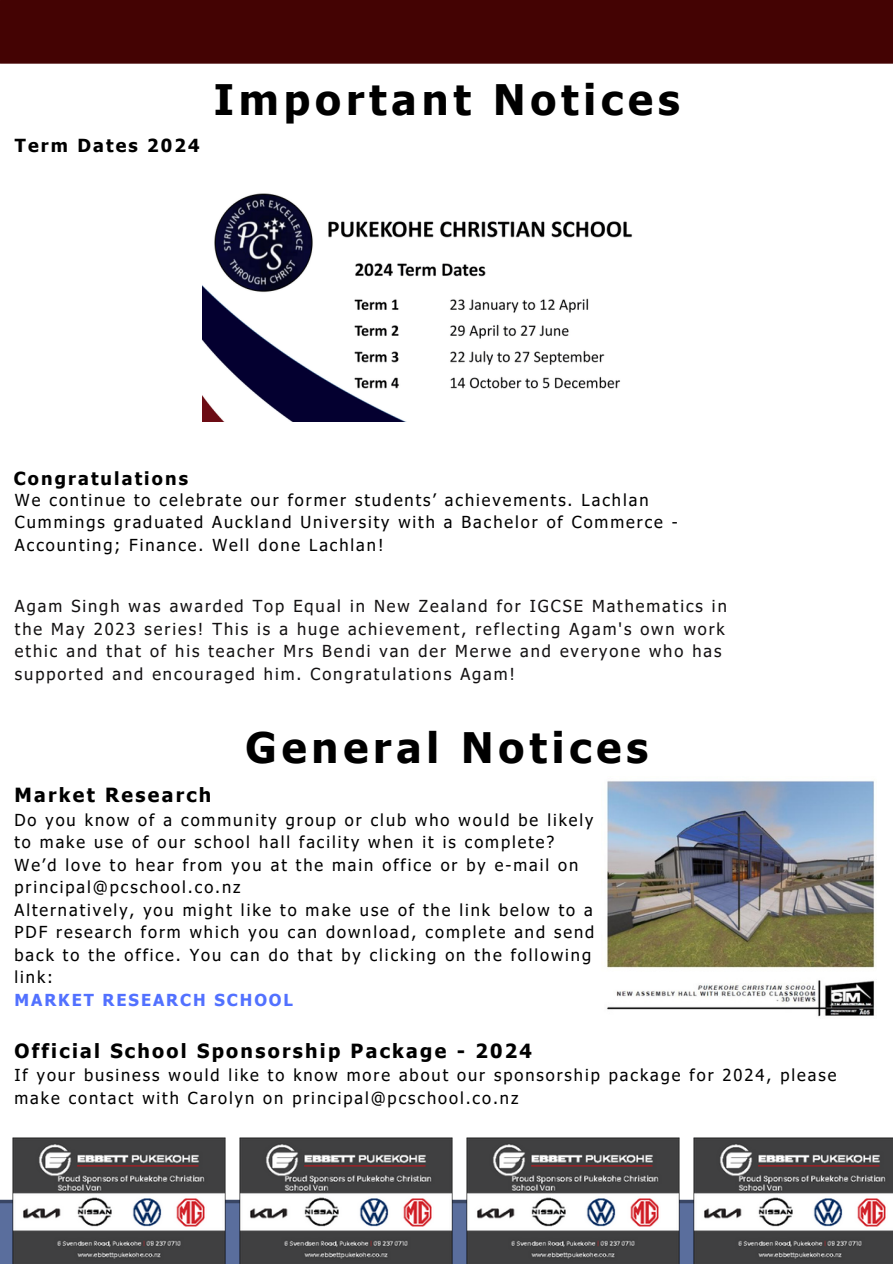
<style>
.page{position:relative;width:893px;height:1264px;background:#fff}
.page>*{position:absolute;margin:0;border:0;box-sizing:border-box;transform-origin:0 0}
.t1{font:700 42px "Tahoma";letter-spacing:.12em;color:#000}
.t2{font:700 19.5px "Tahoma";letter-spacing:.115em;color:#000}
.t3{font:700 18px "Tahoma";letter-spacing:.12em;color:#000}
.t4{font:16.5px/22.5px "Tahoma";letter-spacing:.12em;color:#000}
.t5{font:16.5px/22.5px "Tahoma";letter-spacing:.12em;color:#131112}
.t6{font:700 16.5px "Tahoma";letter-spacing:.115em;color:#5271ff}
</style>
<div class="page">
<div style="left:0;top:0;width:892px;height:64px;background:#440303"></div>
<svg style="left:0;top:1203px;width:693px;height:60px;background:#556895"></svg>
<img style="left:203px;top:193px;width:430px;height:228px">
<img style="left:13px;top:1137px;width:212px;height:126px">
<img style="left:240px;top:1137px;width:212px;height:126px">
<img style="left:467px;top:1137px;width:212px;height:126px">
<img style="left:693px;top:1137px;width:199px;height:126px">
<img style="left:607px;top:780px;width:268px;height:237px">
<p class="t3" style="left:15px;top:134px;width:186px">Term Dates 2024</p>
<p class="t1" style="left:214px;top:73px;width:467px">Important Notices</p>
<p class="t3" style="left:14px;top:467px;width:176px">Congratulations</p>
<p class="t4" style="left:15px;top:487px;width:664px">We continue to celebrate our former students’ achievements. Lachlan<br>Cummings graduated Auckland University with a Bachelor of Commerce -<br>Accounting; Finance. Well done Lachlan!</p>
<p class="t5" style="left:15px;top:594px;width:713px">Agam Singh was awarded Top Equal in New Zealand for IGCSE Mathematics in the May 2023 series! This is a huge achievement, reflecting Agam's own work ethic and that of his teacher Mrs Bendi van der Merwe and everyone who has supported and encouraged him. Congratulations Agam!</p>
<p class="t1" style="left:245px;top:721px;width:404px">General Notices</p>
<p class="t2" style="left:15px;top:782px;width:198px">Market Research</p>
<p class="t4" style="left:15px;top:808px;width:580px">Do you know of a community group or club who would be likely to make use of our school hall facility when it is complete?<br>We’d love to hear from you at the main office or by e-mail on principal@pcschool.co.nz</p>
<p class="t4" style="left:15px;top:898px;width:581px">Alternatively, you might like to make use of the link below to a PDF research form which you can download, complete and send back to the office. You can do that by clicking on the following link:</p>
<p class="t6" style="left:15px;top:989px;width:280px">MARKET RESEARCH SCHOOL</p>
<p class="t2" style="left:15px;top:1038px;width:519px">Official School Sponsorship Package - 2024</p>
<p class="t4" style="left:15px;top:1063px;width:823px">If your business would like to know more about our sponsorship package for 2024, please make contact with Carolyn on principal@pcschool.co.nz</p>
</div>
